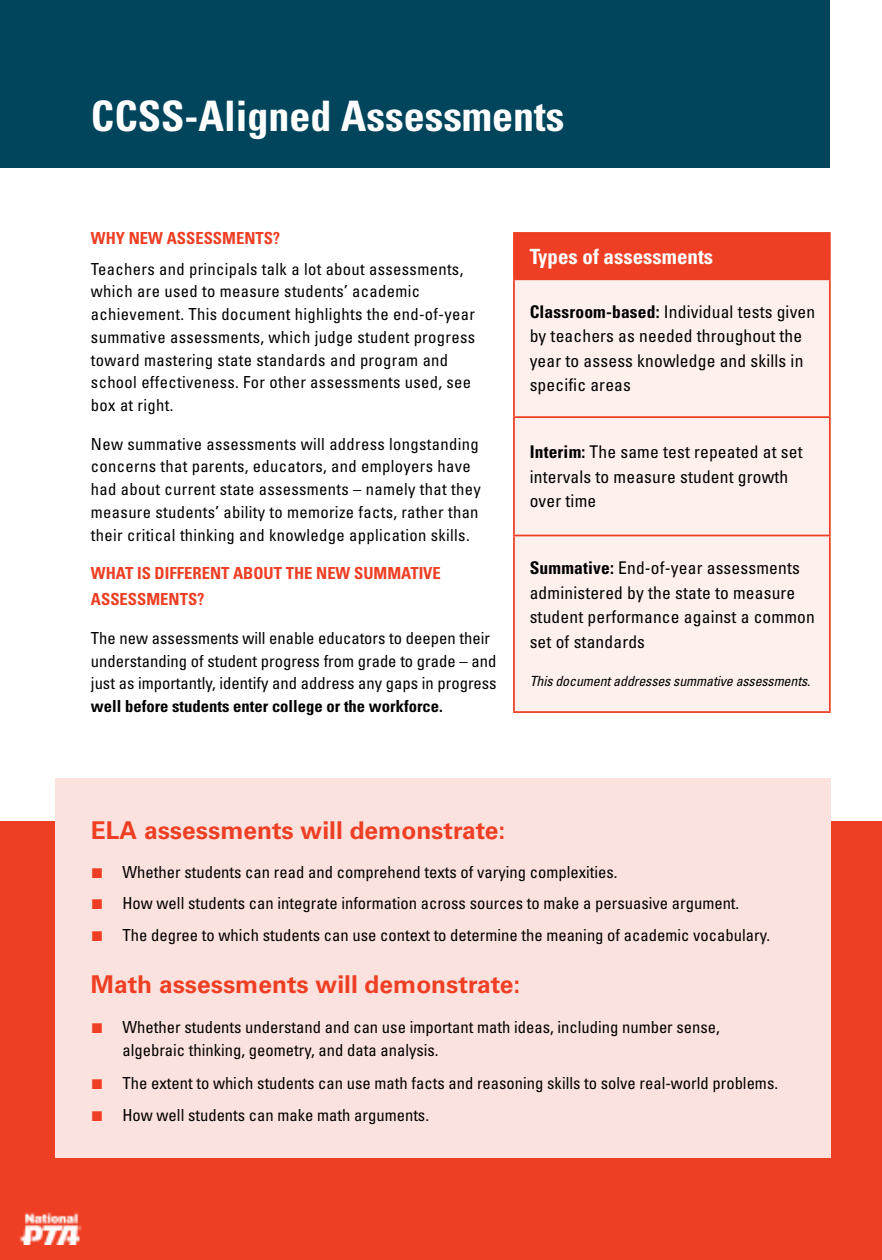
<style>
.page{position:relative;width:882px;height:1260px;background:#fff}
.page>*{position:absolute;margin:0;border:0;box-sizing:border-box;transform-origin:0 0}
.t1{font:700 condensed 42px "Univers LT Std";color:#fff}
.t2{font:700 24.5px "Univers LT Std";color:#ee3f24}
.t3{font:700 condensed 21px "Univers LT Std";color:#fff}
.t4{font:condensed 17.5px/24.5px "Univers LT Std";letter-spacing:.01em;color:#000}
.t5{font:condensed 16.62px/31.5px "Univers LT Std";color:#000}
.t6{font:condensed 16.62px/22.8px "Univers LT Std";letter-spacing:.02em;color:#000}
.t7{font:700 condensed 16.62px/26.2px "Univers LT Std";color:#ee3f24}
.t8{font:700 condensed 16.62px "Univers LT Std";color:#000}
.t9{font:italic condensed 14px "Univers LT Std";letter-spacing:-.01em;color:#000}
.s1{font-weight:700}
</style>
<div class="page">
<div style="left:0;top:821px;width:882px;height:439px;background:#ee3f24"></div>
<div style="left:0;top:0;width:829px;height:168px;background:#01455c"></div>
<img style="left:19px;top:1212px;width:63px;height:33px">
<div style="left:55px;top:779px;width:776px;height:379px;background:#fce2de"></div>
<div style="left:514px;top:233px;width:316px;height:46px;background:#ee3f24"></div>
<div style="left:515px;top:280px;width:314px;height:431px;background:#fef0ed"></div>
<hr style="left:513px;top:232px;width:318px;height:2px;background:#ee3f24">
<hr style="left:513px;top:234px;width:2px;height:44px;background:#ee3f24">
<hr style="left:829px;top:234px;width:2px;height:44px;background:#ee3f24">
<hr style="left:513px;top:278px;width:318px;height:2px;background:#ee3f24">
<hr style="left:513px;top:280px;width:2px;height:136px;background:#ee3f24">
<hr style="left:829px;top:280px;width:2px;height:136px;background:#ee3f24">
<hr style="left:513px;top:536px;width:2px;height:175px;background:#ee3f24">
<hr style="left:829px;top:536px;width:2px;height:175px;background:#ee3f24">
<hr style="left:513px;top:711px;width:318px;height:2px;background:#ee3f24">
<hr style="left:513px;top:416px;width:318px;height:2px;background:#ee3f24">
<hr style="left:513px;top:418px;width:2px;height:117px;background:#ee3f24">
<hr style="left:829px;top:418px;width:2px;height:117px;background:#ee3f24">
<hr style="left:513px;top:535px;width:318px;height:1px;background:#ee3f24">
<h1 class="t1" style="left:91px;top:90px;width:475px">CCSS-Aligned Assessments</h1>
<p class="t7" style="left:91px;top:225px;width:191px">WHY NEW ASSESSMENTS?</p>
<p class="t6" style="left:91px;top:257px;width:386px">Teachers and principals talk a lot about assessments, which are used to measure students’ academic achievement. This document highlights the end-of-year summative assessments, which judge student progress toward mastering state standards and program and school effectiveness. For other assessments used, see box at right.</p>
<p class="t6" style="left:91px;top:432px;width:391px">New summative assessments will address longstanding concerns that parents, educators, and employers have had about current state assessments – namely that they measure students’ ability to memorize facts, rather than their critical thinking and knowledge application skills.</p>
<p class="t7" style="left:91px;top:560px;width:351px">WHAT IS DIFFERENT ABOUT THE NEW SUMMATIVE<br>ASSESSMENTS?</p>
<p class="t5" style="left:91px;top:626px;width:407px;line-height:22.8px">The new assessments will enable educators to deepen their understanding of student progress from grade to grade – and just as importantly, identify and address any gaps in progress</p>
<p class="t8" style="left:91px;top:696px;width:353px">well before students enter college or the workforce.</p>
<p class="t3" style="left:530px;top:243px;width:185px">Types of assessments</p>
<p class="t4" style="left:530px;top:299px;width:287px"><span class="s1">Classroom-based:</span> Individual tests given by teachers as needed throughout the year to assess knowledge and skills in specific areas</p>
<p class="t4" style="left:530px;top:439px;width:274px"><span class="s1">Interim:</span> The same test repeated at set intervals to measure student growth over time</p>
<p class="t4" style="left:530px;top:555px;width:287px"><span class="s1">Summative:</span> End-of-year assessments administered by the state to measure student performance against a common set of standards</p>
<p class="t9" style="left:530px;top:672px;width:282px">This document addresses summative assessments.</p>
<h2 class="t2" style="left:91px;top:816px;width:416px">ELA assessments will demonstrate:</h2>
<p class="t5" style="left:122px;top:856px;width:649px">Whether students can read and comprehend texts of varying complexities.<br>How well students can integrate information across sources to make a persuasive argument.<br>The degree to which students can use context to determine the meaning of academic vocabulary.</p>
<h2 class="t2" style="left:91px;top:970px;width:431px">Math assessments will demonstrate:</h2>
<p class="t5" style="left:122px;top:1015px;width:599px;line-height:23.6px">Whether students understand and can use important math ideas, including number sense, algebraic thinking, geometry, and data analysis.</p>
<p class="t5" style="left:122px;top:1066px;width:657px;line-height:32.4px">The extent to which students can use math facts and reasoning skills to solve real-world problems.<br>How well students can make math arguments.</p>
</div>
